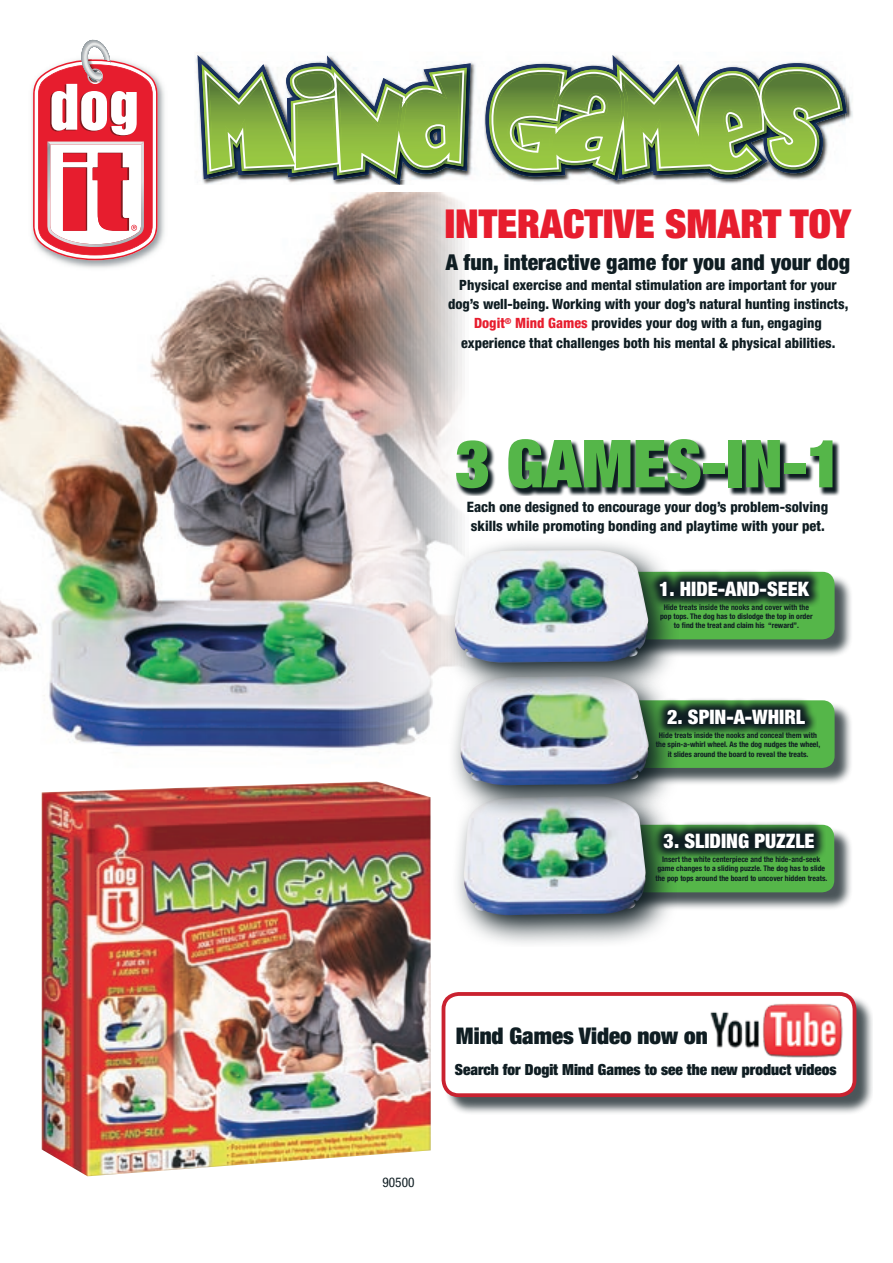
<style>
.page{position:relative;width:893px;height:1263px;background:#fff}
.page>*{position:absolute;margin:0;border:0;box-sizing:border-box;transform-origin:0 0}
.t1{font:900 expanded 66.3px "Helvetica Neue";color:#55b649}
.t2{font:900 expanded 39.9px "Helvetica Neue";color:#e71d2e}
.t3{font:900 expanded 22.95px "Helvetica Neue";color:#0f1d22}
.t4{font:900 condensed 21.9px "Helvetica Neue";color:#0f1d22}
.t5{font:900 condensed 19.95px "Helvetica Neue";color:#fff}
.t6{font:900 expanded 15.3px "Helvetica Neue";color:#0f1d22}
.t7{font:800 condensed 14.4px/19.4px "Helvetica Neue";color:#0f1d22}
.t8{font:800 condensed 14.1px/19.5px "Helvetica Neue";color:#0f1d22;text-align:center}
.t9{font:condensed 13.35px "Helvetica Neue";color:#0f1d22}
.t10{font:700 condensed 7.8px/9.3px "Helvetica Neue";color:#0f1d22;text-align:center}
.s1{color:#e71d2e}
</style>
<div class="page">
<img style="left:0;top:193px;width:591px;height:557px">
<img style="left:28px;top:79px;width:141px;height:192px">
<svg style="left:33px;top:39px;width:125px;height:221px"></svg>
<img style="left:471px;top:67px;width:14px;height:106px">
<svg style="left:197px;top:55px;width:274px;height:130px"></svg>
<svg style="left:485px;top:55px;width:362px;height:126px"></svg>
<img style="left:42px;top:781px;width:389px;height:395px">
<svg style="left:455px;top:437px;width:384px;height:58px"></svg>
<div style="left:611px;top:574px;width:242px;height:84px;background:#0f1d22;opacity:.75"></div>
<div style="left:608px;top:572px;width:227px;height:67px;background:#55b649;border-radius:12px"></div>
<div style="left:611px;top:702px;width:242px;height:84px;background:#0f1d22;opacity:.75"></div>
<div style="left:608px;top:700px;width:227px;height:68px;background:#55b649;border-radius:12px"></div>
<div style="left:610px;top:827px;width:243px;height:84px;background:#0f1d22;opacity:.75"></div>
<div style="left:608px;top:825px;width:226px;height:67px;background:#55b649;border-radius:12px"></div>
<svg style="left:457px;top:817px;width:220px;height:127px"></svg>
<img style="left:464px;top:817px;width:182px;height:98px">
<svg style="left:446px;top:695px;width:233px;height:122px"></svg>
<img style="left:460px;top:695px;width:189px;height:90px">
<svg style="left:440px;top:536px;width:239px;height:159px"></svg>
<img style="left:455px;top:550px;width:193px;height:112px">
<svg style="left:646px;top:567px;width:174px;height:40px;background:#3e6146"></svg>
<svg style="left:653px;top:696px;width:163px;height:40px"></svg>
<svg style="left:650px;top:819px;width:175px;height:40px;background:#416249"></svg>
<div style="left:444px;top:994px;width:429px;height:122px;background:#0f1d22;opacity:.75"></div>
<div style="left:443px;top:994px;width:411px;height:101px;background:#fff;border-radius:15px"></div>
<div style="left:442px;top:992px;width:414px;height:105px;border:4px solid #ca2230;border-radius:15px"></div>
<img style="left:700px;top:992px;width:151px;height:66px">
<p class="t2" style="left:445px;top:198px;width:408px">InteractIve Smart toy</p>
<p class="t4" style="left:446px;top:249px;width:406px">A fun, interactive game for you and your dog</p>
<p class="t8" style="left:448px;top:275px;width:402px">Physical exercise and mental stimulation are important for your dog’s well-being. Working with your dog’s natural hunting instincts, <span class="s1">Dogit</span><sup>®</sup> <span class="s1">Mind Games</span> provides your dog with a fun, engaging experience that challenges both his mental &amp; physical abilities.</p>
<p class="t1" style="left:455px;top:421px;width:388px">3 gameS-In-1</p>
<p class="t7" style="left:467px;top:497px;width:363px">Each one designed to encourage your dog’s problem-solving skills while promoting bonding and playtime with your pet.</p>
<p class="t5" style="left:659px;top:577px;width:151px">1. HIDE-AND-SEEK</p>
<p class="t10" style="left:660px;top:602px;width:154px">Hide treats inside the nooks and cover with the pop tops. The dog has to dislodge the top in order to find the treat and claim his “reward”.</p>
<p class="t5" style="left:667px;top:705px;width:139px">2. SPIN-A-WHIRL</p>
<p class="t10" style="left:656px;top:730px;width:166px">Hide treats inside the nooks and conceal them with the spin-a-whirl wheel. As the dog nudges the wheel, it slides around the board to reveal the treats.</p>
<p class="t5" style="left:664px;top:829px;width:152px">3. SLIDING PUZZLE</p>
<p class="t10" style="left:655px;top:855px;width:174px">Insert the white centerpiece and the hide-and-seek game changes to a sliding puzzle. The dog has to slide the pop tops around the board to uncover hidden treats.</p>
<p class="t9" style="left:382px;top:1175px;width:33px">90500</p>
<p class="t3" style="left:456px;top:1021px;width:253px">mind games video now on</p>
<p class="t6" style="left:455px;top:1059px;width:383px">Search for Dogit mind games to see the new product videos</p>
</div>
